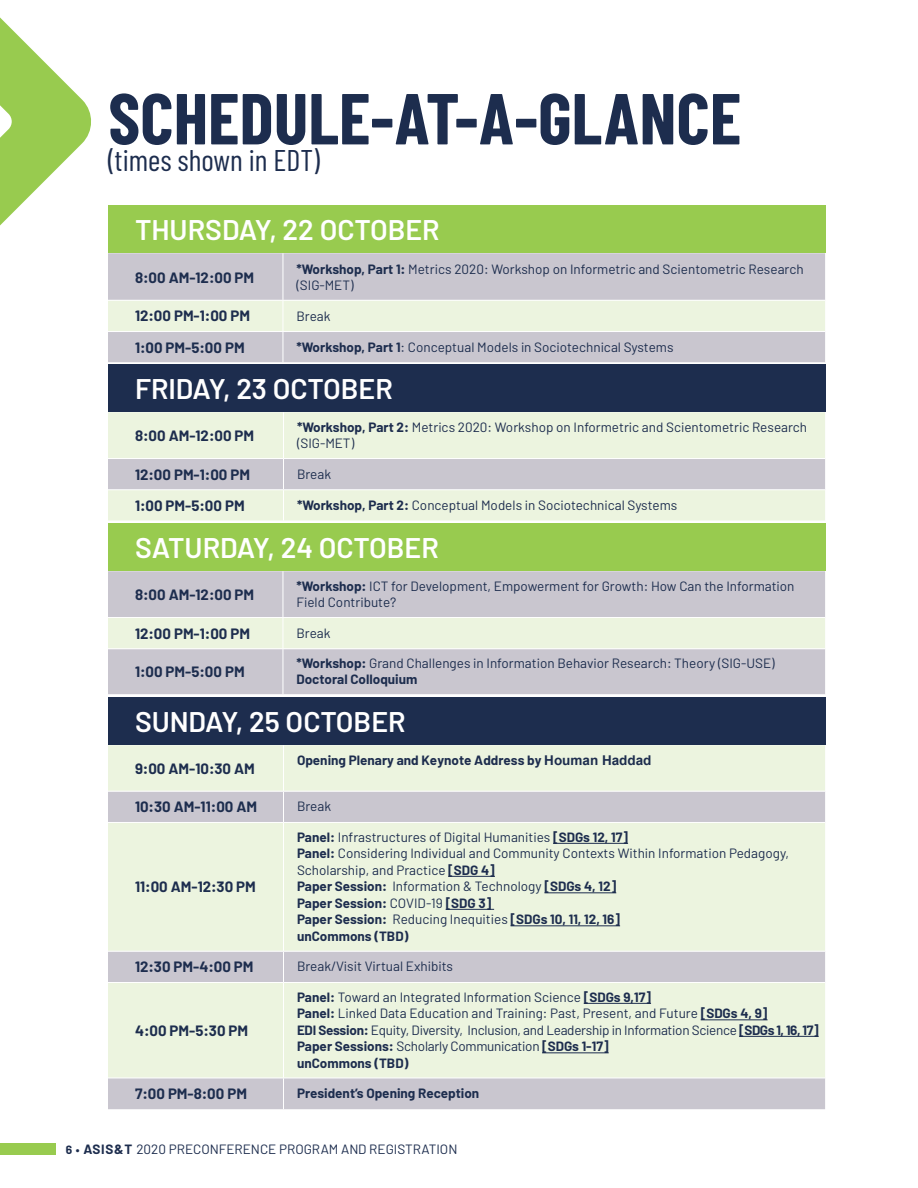
<style>
.page{position:relative;width:918px;height:1188px;background:#fff}
.page>*{position:absolute;margin:0;border:0;box-sizing:border-box;transform-origin:0 0}
.t1{font:700 72px "Barlow Condensed";color:#1d2d4e}
.t2{font:30px "Barlow Condensed";color:#1d2d4e}
.t3{font:600 28.5px "Barlow";color:#fff}
.t4{font:700 15px "Barlow";color:#1d2d4e}
.t5{font:13.5px/16.5px "Barlow";color:#1d2d4e}
.t6{font:700 13.5px "Barlow";color:#1d2d4e}
.s1{font-weight:700}
.s2{font-family:"Arial"}
.s3{font-weight:700;font-size:12px}
</style>
<div class="page">
<div style="left:0;top:1143px;width:56px;height:12px;background:#98cb4f"></div>
<div style="left:108px;top:205px;width:717px;height:48px;background:#98cb4f"></div>
<div style="left:108px;top:253px;width:717px;height:109px;background:#c9c6cf"></div>
<div style="left:108px;top:301px;width:717px;height:30px;background:#ecf4df"></div>
<hr style="left:283px;top:253px;width:1px;height:47px;background:#fff">
<hr style="left:108px;top:300px;width:175px;height:1px;background:#fff">
<hr style="left:283px;top:300px;width:542px;height:1px;background:#fff">
<hr style="left:283px;top:301px;width:1px;height:30px;background:#fff">
<hr style="left:283px;top:332px;width:1px;height:30px;background:#fff">
<hr style="left:108px;top:331px;width:175px;height:1px;background:#fff">
<hr style="left:283px;top:331px;width:542px;height:1px;background:#fff">
<div style="left:108px;top:364px;width:717px;height:48px;background:#1d2d4e"></div>
<div style="left:108px;top:412px;width:717px;height:109px;background:#ecf4df"></div>
<div style="left:108px;top:459px;width:717px;height:30px;background:#c9c6cf"></div>
<hr style="left:283px;top:412px;width:1px;height:46px;background:#fff">
<hr style="left:108px;top:458px;width:176px;height:1px;background:#fff">
<hr style="left:284px;top:458px;width:541px;height:1px;background:#fff">
<hr style="left:283px;top:459px;width:1px;height:30px;background:#fff">
<hr style="left:283px;top:490px;width:1px;height:31px;background:#fff">
<hr style="left:108px;top:489px;width:176px;height:1px;background:#fff">
<hr style="left:284px;top:489px;width:541px;height:1px;background:#fff">
<div style="left:108px;top:697px;width:717px;height:48px;background:#1d2d4e"></div>
<div style="left:108px;top:745px;width:717px;height:46px;background:#ecf4df"></div>
<svg style="left:108px;top:792px;width:717px;height:317px;background:#e1e6da"></svg>
<hr style="left:283px;top:745px;width:1px;height:46px;background:#fff">
<hr style="left:283px;top:792px;width:1px;height:30px;background:#fff">
<hr style="left:283px;top:823px;width:1px;height:128px;background:#fff">
<hr style="left:108px;top:951px;width:176px;height:1px;background:#fff">
<hr style="left:284px;top:951px;width:541px;height:1px;background:#fff">
<hr style="left:283px;top:952px;width:1px;height:30px;background:#fff">
<hr style="left:283px;top:983px;width:1px;height:95px;background:#fff">
<hr style="left:108px;top:1078px;width:176px;height:1px;background:#fff">
<hr style="left:284px;top:1078px;width:541px;height:1px;background:#fff">
<hr style="left:283px;top:1078px;width:1px;height:31px;background:#fff">
<hr style="left:108px;top:822px;width:176px;height:1px;background:#fff">
<hr style="left:284px;top:822px;width:541px;height:1px;background:#fff">
<hr style="left:108px;top:982px;width:176px;height:1px;background:#fff">
<hr style="left:284px;top:982px;width:541px;height:1px;background:#fff">
<hr style="left:553px;top:843px;width:75px;height:1px;background:#1d2d4e">
<hr style="left:448px;top:876px;width:47px;height:1px;background:#1d2d4e">
<hr style="left:544px;top:892px;width:72px;height:1px;background:#1d2d4e">
<hr style="left:446px;top:909px;width:48px;height:1px;background:#1d2d4e">
<hr style="left:511px;top:925px;width:109px;height:1px;background:#1d2d4e">
<hr style="left:584px;top:1003px;width:67px;height:1px;background:#1d2d4e">
<hr style="left:701px;top:1020px;width:67px;height:1px;background:#1d2d4e">
<hr style="left:739px;top:1036px;width:80px;height:1px;background:#1d2d4e">
<hr style="left:542px;top:1053px;width:67px;height:1px;background:#1d2d4e">
<div style="left:108px;top:523px;width:717px;height:48px;background:#98cb4f"></div>
<div style="left:108px;top:571px;width:717px;height:123px;background:#c9c6cf"></div>
<div style="left:108px;top:618px;width:717px;height:30px;background:#ecf4df"></div>
<hr style="left:283px;top:571px;width:1px;height:46px;background:#fff">
<hr style="left:108px;top:617px;width:175px;height:1px;background:#fff">
<hr style="left:283px;top:617px;width:542px;height:1px;background:#fff">
<hr style="left:283px;top:618px;width:1px;height:30px;background:#fff">
<hr style="left:283px;top:649px;width:1px;height:45px;background:#fff">
<hr style="left:108px;top:648px;width:175px;height:1px;background:#fff">
<hr style="left:283px;top:648px;width:542px;height:1px;background:#fff">
<svg style="left:0;top:17px;width:91px;height:209px"></svg>
<h1 class="t1" style="left:108px;top:74px;width:635px">SCHEDULE-AT-A-GLANCE</h1>
<h2 class="t2" style="left:108px;top:142px;width:213px">(times shown in EDT)</h2>
<h3 class="t3" style="left:135px;top:212px;width:306px">THURSDAY, 22 OCTOBER</h3>
<p class="t4" style="left:135px;top:268px;width:121px">8:00 AM-12:00 PM</p>
<p class="t5" style="left:296px;top:260px;width:509px"><span class="s1">*Workshop, Part 1:</span> Metrics 2020: Workshop on Informetric and Scientometric Research (SIG-MET)</p>
<p class="t4" style="left:135px;top:307px;width:117px">12:00 PM-1:00 PM</p>
<p class="t5" style="left:296px;top:307px;width:36px">Break</p>
<p class="t4" style="left:135px;top:338px;width:111px">1:00 PM-5:00 PM</p>
<p class="t5" style="left:296px;top:338px;width:379px"><span class="s1">*Workshop, Part 1</span>: Conceptual Models in Sociotechnical Systems</p>
<h3 class="t3" style="left:135px;top:371px;width:259px">FRIDAY, 23 OCTOBER</h3>
<p class="t4" style="left:135px;top:426px;width:121px">8:00 AM-12:00 PM</p>
<p class="t5" style="left:297px;top:418px;width:512px"><span class="s1">*Workshop, Part 2:</span> Metrics 2020: Workshop on Informetric and Scientometric Research (SIG-MET)</p>
<p class="t4" style="left:135px;top:465px;width:117px">12:00 PM-1:00 PM</p>
<p class="t5" style="left:297px;top:465px;width:36px">Break</p>
<p class="t4" style="left:135px;top:496px;width:111px">1:00 PM-5:00 PM</p>
<p class="t5" style="left:297px;top:497px;width:382px"><span class="s1">*Workshop, Part 2:</span> Conceptual Models in Sociotechnical Systems</p>
<h3 class="t3" style="left:135px;top:530px;width:305px">SATURDAY, 24 OCTOBER</h3>
<p class="t4" style="left:135px;top:585px;width:121px">8:00 AM-12:00 PM</p>
<p class="t5" style="left:296px;top:577px;width:500px"><span class="s1">*Workshop:</span> ICT for Development, Empowerment for Growth: How Can the Information<br>Field Contribute?</p>
<p class="t4" style="left:135px;top:624px;width:117px">12:00 PM-1:00 PM</p>
<p class="t5" style="left:296px;top:624px;width:36px">Break</p>
<p class="t4" style="left:135px;top:662px;width:111px">1:00 PM-5:00 PM</p>
<p class="t5" style="left:296px;top:655px;width:480px"><span class="s1">*Workshop:</span> Grand Challenges in Information Behavior Research: Theory (SIG-USE)<br><span class="s1">Doctoral Colloquium</span></p>
<h3 class="t3" style="left:135px;top:704px;width:272px">SUNDAY, 25 OCTOBER</h3>
<p class="t4" style="left:135px;top:759px;width:121px">9:00 AM-10:30 AM</p>
<p class="t6" style="left:297px;top:752px;width:356px">Opening Plenary and Keynote Address by <span class="s2">Houman Haddad</span></p>
<p class="t4" style="left:135px;top:798px;width:124px">10:30 AM-11:00 AM</p>
<p class="t5" style="left:297px;top:798px;width:36px">Break</p>
<p class="t4" style="left:135px;top:878px;width:122px">11:00 AM-12:30 PM</p>
<p class="t5" style="left:297px;top:829px;width:494px"><span class="s1">Panel:</span> Infrastructures of Digital Humanities <span class="s1">[SDGs 12, 17]<br>Panel:</span> Considering Individual and Community Contexts Within Information Pedagogy, Scholarship, and Practice <span class="s1">[SDG 4]<br>Paper Session:</span> Information &amp; Technology <span class="s1">[SDGs 4, 12]<br>Paper Session:</span> COVID-19 <span class="s1">[SDG 3]<br>Paper Session:</span> Reducing Inequities <span class="s1">[SDGs 10, 11, 12, 16]<br>unCommons (TBD)</span></p>
<p class="t4" style="left:135px;top:958px;width:120px">12:30 PM-4:00 PM</p>
<p class="t5" style="left:297px;top:958px;width:158px">Break/Visit Virtual Exhibits</p>
<p class="t4" style="left:135px;top:1021px;width:115px">4:00 PM-5:30 PM</p>
<p class="t5" style="left:297px;top:989px;width:523px"><span class="s1">Panel:</span> Toward an Integrated Information Science <span class="s1">[SDGs 9,17]<br>Panel:</span> Linked Data Education and Training: Past, Present, and Future <span class="s1">[SDGs 4, 9]<br>EDI Session:</span> Equity, Diversity, Inclusion, and Leadership in Information Science <span class="s1">[SDGs 1, 16, 17] Paper Sessions:</span> Scholarly Communication <span class="s1">[SDGs 1-17]<br>unCommons (TBD)</span></p>
<p class="t4" style="left:135px;top:1084px;width:114px">7:00 PM-8:00 PM</p>
<p class="t6" style="left:297px;top:1085px;width:184px">President’s Opening Reception</p>
<p class="t5" style="left:66px;top:1140px;width:393px"><span class="s3">6 •</span> <span class="s1">ASIS&amp;T</span> 2020 PRECONFERENCE PROGRAM AND REGISTRATION</p>
</div>
